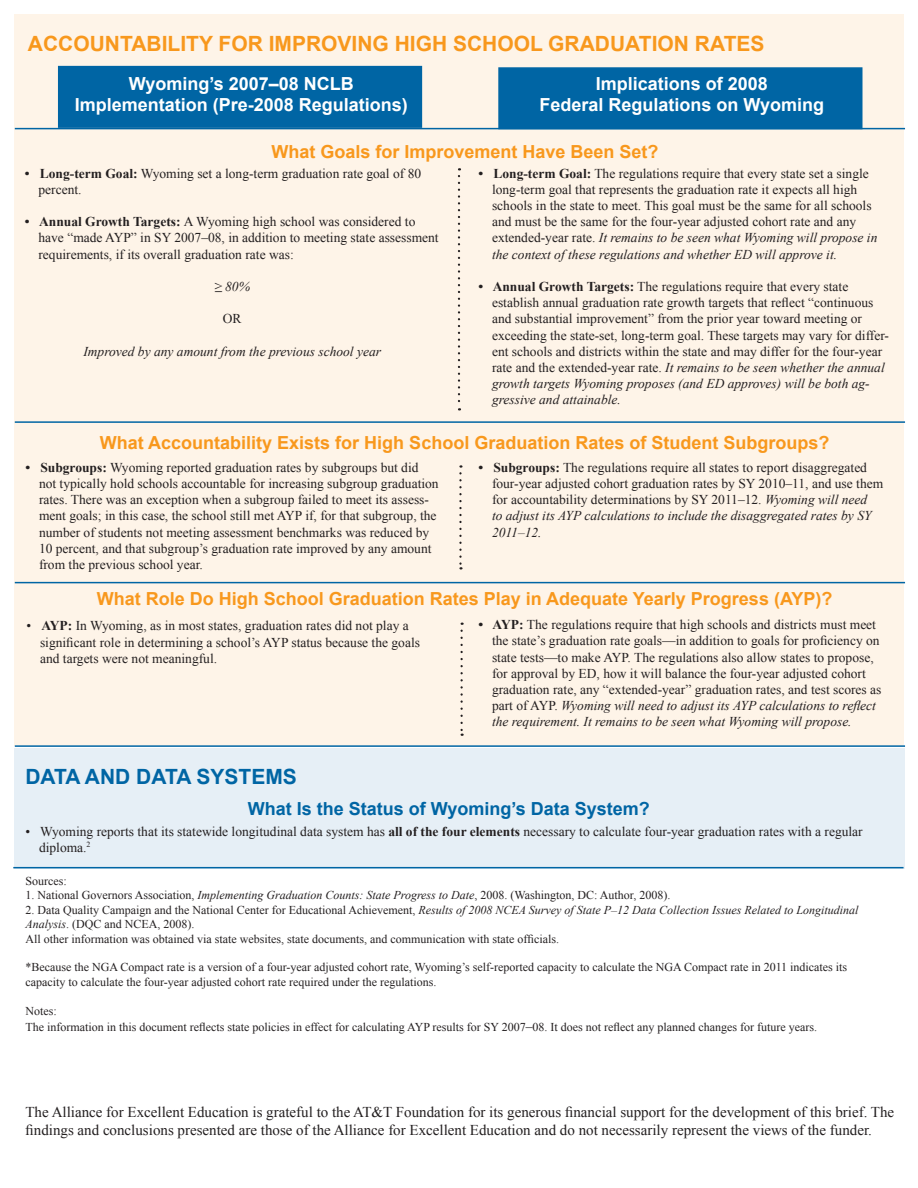
<style>
.page{position:relative;width:918px;height:1188px;background:#fff}
.page>*{position:absolute;margin:0;border:0;box-sizing:border-box;transform-origin:0 0}
.t1{font:700 21px "Arial";color:#f8981d}
.t2{font:700 21px "Arial";color:#0065a4}
.t3{font:700 18px "Arial";color:#f8981d}
.t4{font:700 18px "Arial";color:#fff}
.t5{font:700 18px "Arial";color:#0065a4}
.t6{font:15px/18px "Times New Roman";color:#231f20}
.t7{font:13.5px/16.2px "Times New Roman";color:#231f20}
.t8{font:italic 13.5px "Times New Roman";color:#231f20}
.t9{font:12px "Times New Roman";color:#231f20}
.t10{font:italic 12px "Times New Roman";color:#231f20}
.s1{font-weight:700}
.s2{font-style:italic}
.s3{font-style:normal}
.s4{font-size:13.5px}
</style>
<div class="page">
<div style="left:14px;top:14px;width:890px;height:732px;background:#fef4e8"></div>
<div style="left:498px;top:67px;width:364px;height:62px;background:#0065a4;border:2px solid #0065a4"></div>
<div style="left:58px;top:66px;width:364px;height:62px;background:#0065a4;border:2px solid #0065a4"></div>
<div style="left:14px;top:748px;width:890px;height:120px;background:#e6eff6"></div>
<hr style="left:15px;top:128px;width:890px;height:1px;background:#0065a4">
<hr style="left:15px;top:421px;width:890px;height:2px;background:#0065a4">
<hr style="left:15px;top:582px;width:890px;height:1px;background:#0065a4">
<hr style="left:15px;top:745px;width:890px;height:2px;background:#0065a4">
<svg style="left:458px;top:176px;width:2px;height:234px"></svg>
<svg style="left:461px;top:631px;width:2px;height:105px"></svg>
<svg style="left:459px;top:465px;width:3px;height:104px"></svg>
<hr style="left:13px;top:867px;width:891px;height:1px;background:#0065a4">
<p class="t1" style="left:28px;top:30px;width:738px">ACCOUNTABILITY FOR IMPROVING HIGH SCHOOL GRADUATION RATES</p>
<p class="t4" style="left:129px;top:72px;width:227px">Wyoming’s 2007–08 NCLB</p>
<p class="t4" style="left:75px;top:93px;width:335px">Implementation (Pre-2008 Regulations)</p>
<p class="t4" style="left:596px;top:72px;width:174px">Implications of 2008</p>
<p class="t4" style="left:539px;top:93px;width:286px">Federal Regulations on Wyoming</p>
<p class="t3" style="left:271px;top:139px;width:389px">What Goals for Improvement Have Been Set?</p>
<p class="t7" style="left:25px;top:165px;width:398px"><span class="s1">• Long-term Goal:</span> Wyoming set a long-term graduation rate goal of 80</p>
<p class="t7" style="left:38px;top:181px;width:45px">percent.</p>
<p class="t7" style="left:25px;top:213px;width:392px"><span class="s1">• Annual Growth Targets:</span> A Wyoming high school was considered to</p>
<p class="t7" style="left:38px;top:230px;width:402px">have “made AYP” in SY 2007–08, in addition to meeting state assessment requirements, if its overall graduation rate was:</p>
<p class="t8" style="left:214px;top:277px;width:37px">≥ 80%</p>
<p class="t7" style="left:223px;top:311px;width:20px">OR</p>
<p class="t8" style="left:83px;top:342px;width:299px">Improved by any amount from the previous school year</p>
<p class="t7" style="left:479px;top:165px;width:392px"><span class="s1">• Long-term Goal:</span> The regulations require that every state set a single</p>
<p class="t7" style="left:492px;top:181px;width:387px">long-term goal that represents the graduation rate it expects all high schools in the state to meet. This goal must be the same for all schools and must be the same for the four-year adjusted cohort rate and any extended-year rate. <span class="s2">It remains to be seen what Wyoming will propose in the context of these regulations and whether ED will approve it.</span></p>
<p class="t7" style="left:479px;top:278px;width:371px"><span class="s1">• Annual Growth Targets:</span> The regulations require that every state</p>
<p class="t7" style="left:492px;top:294px;width:399px">establish annual graduation rate growth targets that reflect “continuous and substantial improvement” from the prior year toward meeting or exceeding the state-set, long-term goal. These targets may vary for differ&shy;ent schools and districts within the state and may differ for the four-year rate and the extended-year rate. <span class="s2">It remains to be seen whether the annual growth targets Wyoming proposes (and ED approves) will be both ag&shy;gressive and attainable.</span></p>
<p class="t3" style="left:100px;top:431px;width:731px">What Accountability Exists for High School Graduation Rates of Student Subgroups?</p>
<p class="t7" style="left:26px;top:459px;width:395px"><span class="s1">• Subgroups:</span> Wyoming reported graduation rates by subgroups but did</p>
<p class="t7" style="left:39px;top:475px;width:401px">not typically hold schools accountable for increasing subgroup graduation rates. There was an exception when a subgroup failed to meet its assess&shy;ment goals; in this case, the school still met AYP if, for that subgroup, the number of students not meeting assessment benchmarks was reduced by 10 percent, and that subgroup’s graduation rate improved by any amount from the previous school year.</p>
<p class="t7" style="left:478px;top:459px;width:390px"><span class="s1">• Subgroups:</span> The regulations require all states to report disaggregated</p>
<p class="t7" style="left:492px;top:475px;width:393px">four-year adjusted cohort graduation rates by SY 2010–11, and use them for accountability determinations by SY 2011–12. <span class="s2">Wyoming will need<br>to adjust its AYP calculations to include the disaggregated rates by SY 2011–12.</span></p>
<p class="t3" style="left:97px;top:587px;width:737px">What Role Do High School Graduation Rates Play in Adequate Yearly Progress (AYP)?</p>
<p class="t7" style="left:27px;top:618px;width:384px">• <span class="s1">AYP:</span> In Wyoming, as in most states, graduation rates did not play a</p>
<p class="t7" style="left:40px;top:634px;width:381px">significant role in determining a school’s AYP status because the goals and targets were not meaningful.</p>
<p class="t7" style="left:478px;top:616px;width:399px"><span class="s1">• AYP:</span> The regulations require that high schools and districts must meet</p>
<p class="t7" style="left:492px;top:633px;width:391px">the state’s graduation rate goals—in addition to goals for proficiency on state tests—to make AYP. The regulations also allow states to propose, for approval by ED, how it will balance the four-year adjusted cohort graduation rate, any “extended-year” graduation rates, and test scores as part of AYP. <span class="s2">Wyoming will need to adjust its AYP calculations to reflect the requirement. It remains to be seen what Wyoming will propose.</span></p>
<p class="t2" style="left:26px;top:762px;width:273px">DATA AND DATA SYSTEMS</p>
<p class="t5" style="left:248px;top:797px;width:404px">What Is the Status of Wyoming’s Data System?</p>
<p class="t7" style="left:26px;top:823px;width:839px">• Wyoming reports that its statewide longitudinal data system has <span class="s1">all of the four elements</span> necessary to calculate four-year graduation rates with a regular</p>
<p class="t7" style="left:39px;top:839px;width:53px">diploma.<sup>2</sup></p>
<p class="t9" style="left:26px;top:873px;width:43px">Sources:</p>
<p class="t9" style="left:26px;top:887px;width:646px">1. National Governors Association, <span class="s2">Implementing Graduation Counts: State Progress to Date</span>, 2008. (Washington, DC: Author, 2008).</p>
<p class="t10" style="left:26px;top:902px;width:834px"><span class="s3">2. Data Quality Campaign and the National Center for Educational Achievement,</span> Results of 2008 NCEA Survey of State P–12 Data Collection Issues Related to Longitudinal</p>
<p class="t9" style="left:26px;top:916px;width:170px"><span class="s2">Analysis</span>. (DQC and NCEA, 2008).</p>
<p class="t9" style="left:26px;top:931px;width:535px">All other information was obtained via state websites, state documents, and communication with state officials.</p>
<p class="t9" style="left:26px;top:959px;width:823px">*Because the NGA Compact rate is a version of a four-year adjusted cohort rate, Wyoming’s self-reported capacity to calculate the NGA Compact rate in 2011 indicates its</p>
<p class="t9" style="left:26px;top:974px;width:412px">capacity to calculate the four-year adjusted cohort rate required under the regulations.</p>
<p class="t9" style="left:26px;top:1003px;width:33px">Notes:</p>
<p class="t9" style="left:26px;top:1019px;width:793px">The information in this document reflects state policies in effect for calculating AYP results for SY 2007<span class="s4">–</span>08. It does not reflect any planned changes for future years.</p>
<p class="t6" style="left:26px;top:1103px;width:870px">The Alliance for Excellent Education is grateful to the AT&amp;T Foundation for its generous financial support for the development of this brief. The findings and conclusions presented are those of the Alliance for Excellent Education and do not necessarily represent the views of the funder.</p>
</div>
